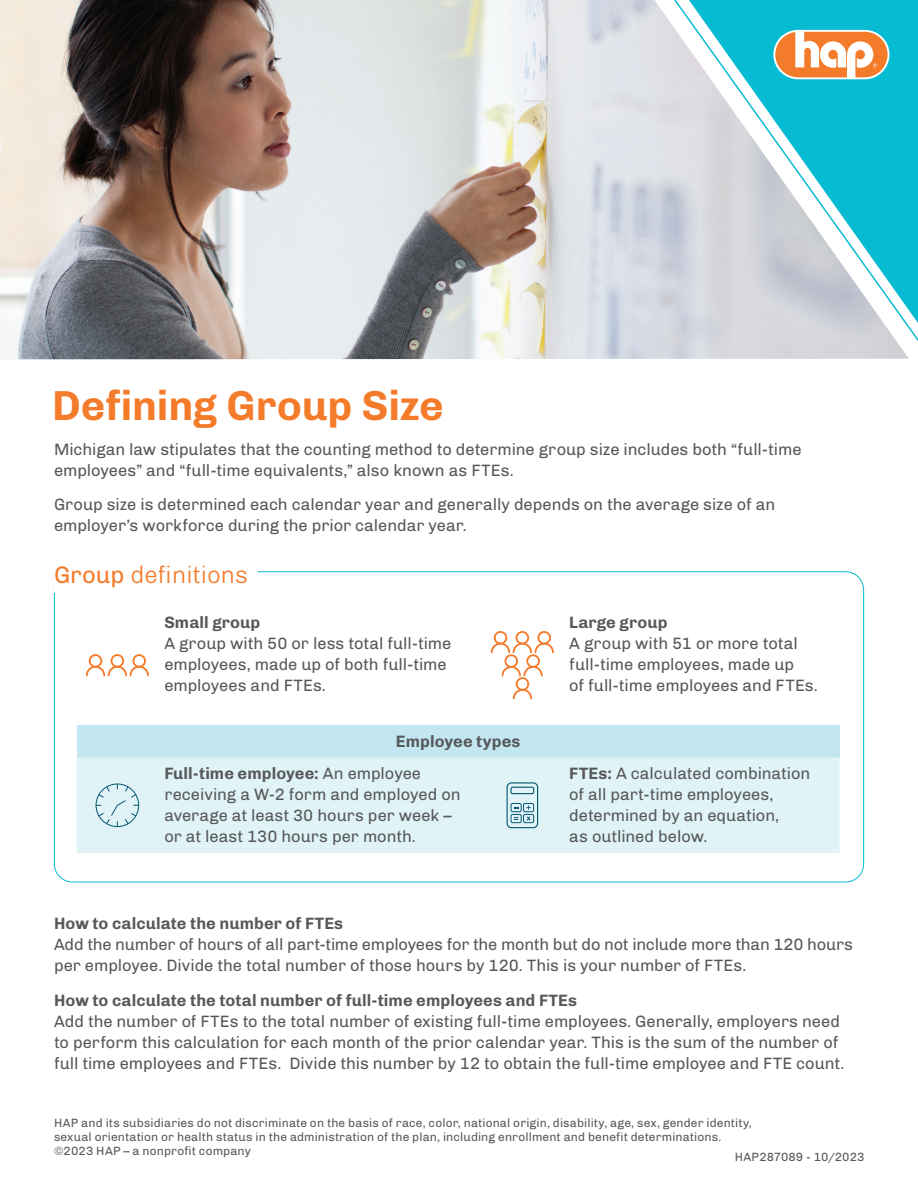
<style>
.page{position:relative;width:918px;height:1188px;background:#fff}
.page>*{position:absolute;margin:0;border:0;box-sizing:border-box;transform-origin:0 0}
.t1{font:700 42px "Chivo";letter-spacing:-.005em;color:#f47b2a}
.t2{font:300 24px "Chivo";color:#f47b2a}
.Body{font:16.5px/21px "Chivo";color:#57585a}
.t3{font:700 16.5px "Chivo";letter-spacing:.005em;color:#57585a}
.Body-2{font:12px/14.4px "Chivo";letter-spacing:.01em;color:#57585a}
.s1{font-weight:400}
.s2{font-weight:700}
</style>
<div class="page">
<img style="left:0;top:0;width:655px;height:359px">
<svg style="left:655px;top:1px;width:5px;height:358px;background:#d9dce3"></svg>
<svg style="left:660px;top:0;width:258px;height:359px;background:#8cd0dc"></svg>
<div style="left:77px;top:725px;width:763px;height:32px;background:#c2e7f0"></div>
<div style="left:77px;top:757px;width:763px;height:96px;background:#e0f3f7"></div>
<div style="left:89px;top:654px;width:13px;height:14px;border:2px solid #f47b2a;border-radius:50%"></div>
<div style="left:111px;top:654px;width:13px;height:14px;border:2px solid #f47b2a;border-radius:50%"></div>
<div style="left:132px;top:654px;width:14px;height:14px;border:2px solid #f47b2a;border-radius:50%"></div>
<svg style="left:85px;top:665px;width:64px;height:12px"></svg>
<div style="left:494px;top:631px;width:13px;height:14px;border:2px solid #f47b2a;border-radius:50%"></div>
<div style="left:516px;top:631px;width:13px;height:14px;border:2px solid #f47b2a;border-radius:50%"></div>
<div style="left:537px;top:631px;width:14px;height:14px;border:2px solid #f47b2a;border-radius:50%"></div>
<svg style="left:490px;top:642px;width:64px;height:12px"></svg>
<div style="left:505px;top:654px;width:13px;height:14px;border:2px solid #f47b2a;border-radius:50%"></div>
<div style="left:526px;top:654px;width:14px;height:14px;border:2px solid #f47b2a;border-radius:50%"></div>
<svg style="left:501px;top:665px;width:42px;height:13px"></svg>
<div style="left:516px;top:677px;width:13px;height:14px;border:2px solid #f47b2a;border-radius:50%"></div>
<svg style="left:512px;top:688px;width:21px;height:12px"></svg>
<svg style="left:95px;top:783px;width:45px;height:45px;background:#c9e2e8"></svg>
<div style="left:507px;top:782px;width:31px;height:46px;border:1px solid #075572;border-radius:4px"></div>
<div style="left:510px;top:787px;width:24px;height:7px;border:1px solid #075572;border-radius:2px"></div>
<div style="left:511px;top:803px;width:11px;height:9px;border:1px solid #075572;border-radius:2px"></div>
<div style="left:511px;top:814px;width:11px;height:9px;border:1px solid #075572;border-radius:2px"></div>
<div style="left:523px;top:803px;width:11px;height:9px;border:1px solid #075572;border-radius:2px"></div>
<div style="left:523px;top:814px;width:11px;height:9px;border:1px solid #075572;border-radius:2px"></div>
<svg style="left:526px;top:805px;width:5px;height:5px"></svg>
<svg style="left:514px;top:817px;width:4px;height:3px"></svg>
<svg style="left:527px;top:817px;width:4px;height:3px"></svg>
<svg style="left:773px;top:30px;width:116px;height:49px"></svg>
<p class="t1" style="left:52px;top:373px;width:393px">Defining Group Size</p>
<p class="Body" style="left:54px;top:438px;width:749px">Michigan law stipulates that the counting method to determine group size includes both “full-time employees” and “full-time equivalents,” also known as FTEs.</p>
<p class="Body" style="left:54px;top:493px;width:723px">Group size is determined each calendar year and generally depends on the average size of an employer’s workforce during the prior calendar year.</p>
<p class="t2" style="left:54px;top:557px;width:196px"><span class="s1">Group</span> definitions</p>
<p class="Body" style="left:164px;top:611px;width:289px"><span class="s2">Small group<br></span>A group with 50 or less total full-time employees, made up of both full-time employees and FTEs.</p>
<p class="Body" style="left:569px;top:611px;width:250px"><span class="s2">Large group<br></span>A group with 51 or more total full-time employees, made up<br>of full-time employees and FTEs.</p>
<p class="t3" style="left:396px;top:728px;width:126px">Employee types</p>
<p class="Body" style="left:164px;top:762px;width:298px"><span class="s2">Full-time employee:</span> An employee receiving a W-2 form and employed on average at least 30 hours per week – or at least 130 hours per month.</p>
<p class="Body" style="left:569px;top:762px;width:242px"><span class="s2">FTEs:</span> A calculated combination of all part-time employees, determined by an equation,<br>as outlined below.</p>
<p class="Body" style="left:54px;top:912px;width:801px"><span class="s2">How to calculate the number of FTEs<br></span>Add the number of hours of all part-time employees for the month but do not include more than 120 hours per employee. Divide the total number of those hours by 120. This is your number of FTEs.</p>
<p class="Body" style="left:54px;top:989px;width:792px"><span class="s2">How to calculate the total number of full-time employees and FTEs<br></span>Add the number of FTEs to the total number of existing full-time employees. Generally, employers need to perform this calculation for each month of the prior calendar year. This is the sum of the number of full time employees and FTEs. Divide this number by 12 to obtain the full-time employee and FTE count.</p>
<p class="Body-2" style="left:54px;top:1115px;width:699px">HAP and its subsidiaries do not discriminate on the basis of race, color, national origin, disability, age, sex, gender identity, sexual orientation or health status in the administration of the plan, including enrollment and benefit determinations.</p>
<p class="Body-2" style="left:54px;top:1143px;width:198px">©2023 HAP – a nonprofit company</p>
<p class="Body-2" style="left:735px;top:1149px;width:131px">HAP287089 - 10/2023</p>
</div>
